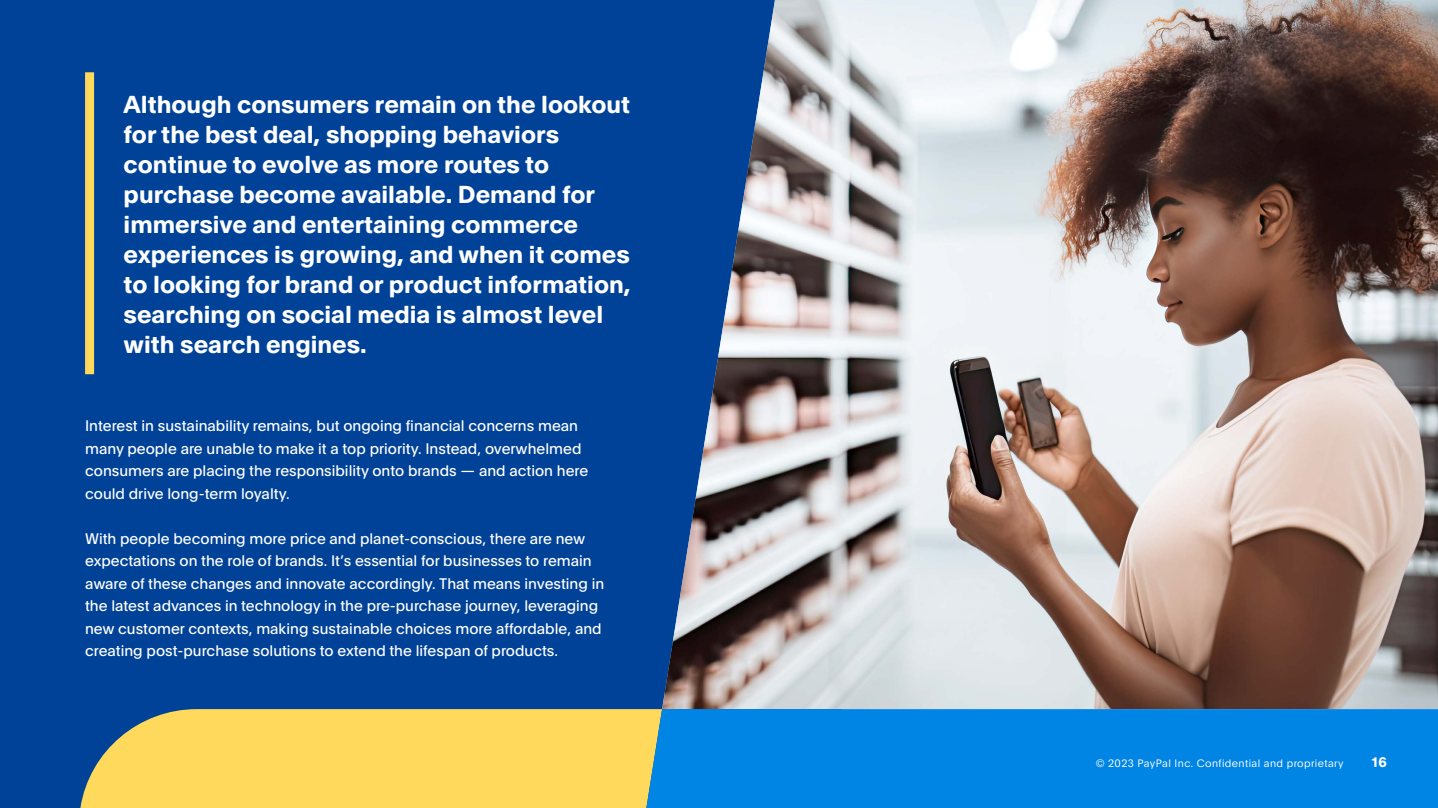
<style>
.page{position:relative;width:1438px;height:808px;background:#fff}
.page>*{position:absolute;margin:0;border:0;box-sizing:border-box;transform-origin:0 0}
.t1{font:700 24px/30px "Pay Pal Open";color:#fff}
.t2{font:15px/22.5px "Pay Pal Open";color:#fff}
.t3{font:700 13.5px "Pay Pal Open";color:#fff}
.t4{font:300 10.5px "Pay Pal Open";letter-spacing:.04em;color:#fff}
</style>
<div class="page">
<div style="left:0;top:0;width:841px;height:808px;background:#004297"></div>
<img style="left:662px;top:0;width:775px;height:709px">
<div style="left:80px;top:709px;width:566px;height:99px;background:#ffd95b"></div>
<div style="left:646px;top:709px;width:791px;height:99px;background:#0085e4"></div>
<div style="left:85px;top:72px;width:9px;height:302px;background:#ffd95b"></div>
<p class="t1" style="left:124px;top:88px;width:508px">Although consumers remain on the lookout for the best deal, shopping behaviors continue to evolve as more routes to purchase become available. Demand for immersive and entertaining commerce experiences is growing, and when it comes to looking for brand or product information, searching on social media is almost level with search engines.</p>
<p class="t2" style="left:85px;top:414px;width:504px">Interest in sustainability remains, but ongoing financial concerns mean many people are unable to make it a top priority. Instead, overwhelmed consumers are placing the responsibility onto brands — and action here could drive long-term loyalty.</p>
<p class="t2" style="left:85px;top:526px;width:520px">With people becoming more price and planet-conscious, there are new expectations on the role of brands. It’s essential for businesses to remain aware of these changes and innovate accordingly. That means investing in the latest advances in technology in the pre-purchase journey, leveraging new customer contexts, making sustainable choices more affordable, and creating post-purchase solutions to extend the lifespan of products.</p>
<p class="t4" style="left:1095px;top:756px;width:249px">© 2023 PayPal Inc. Confidential and proprietary</p>
<p class="t3" style="left:1371px;top:753px;width:17px">16</p>
</div>
